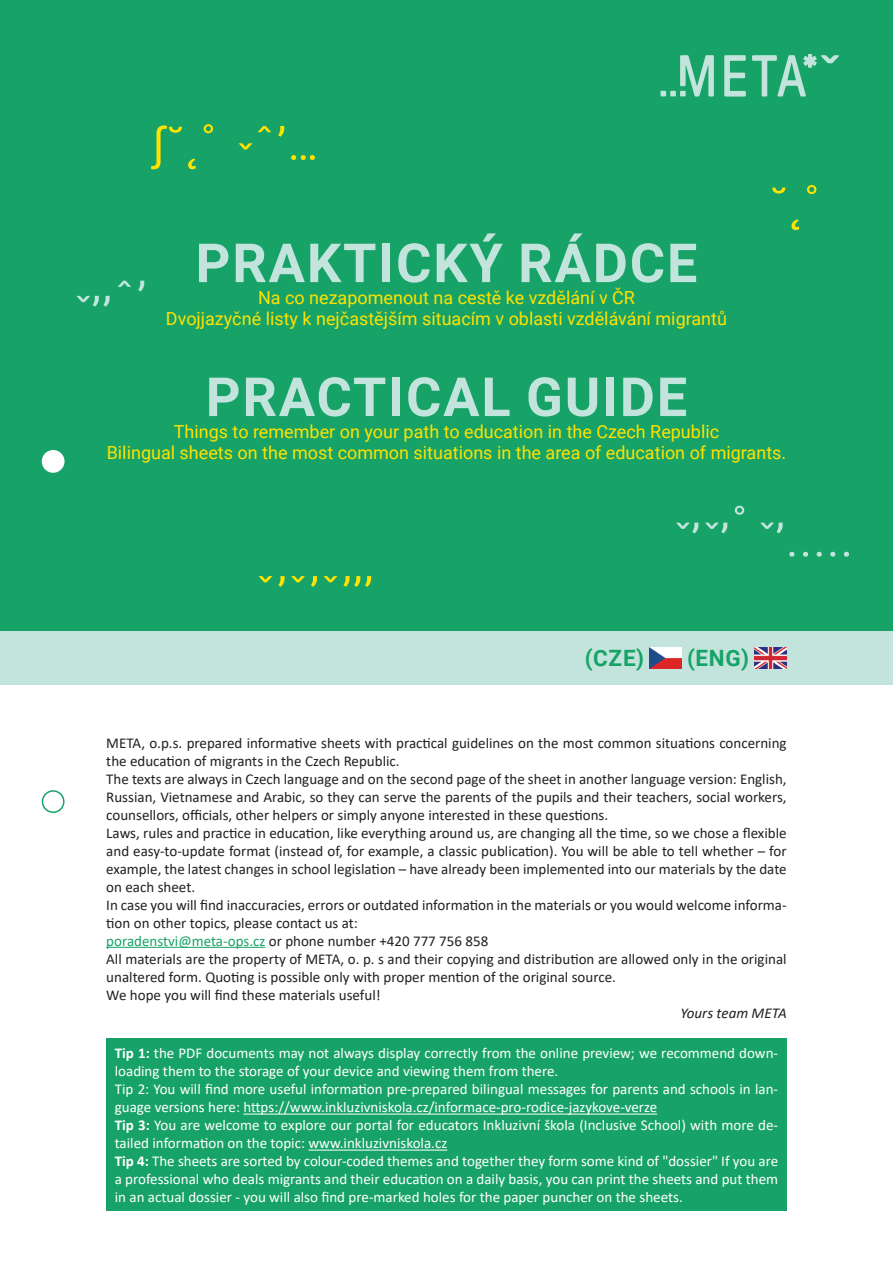
<style>
.page{position:relative;width:893px;height:1263px;background:#fff}
.page>*{position:absolute;margin:0;border:0;box-sizing:border-box;transform-origin:0 0}
.t1{font:700 54px "Roboto";letter-spacing:.035em;color:#c2e4dc}
.t2{font:700 22.5px "Roboto";color:#17a367}
.t3{font:18px/21.6px "Roboto";color:#ffe201;text-align:center}
.t4{font:15px/18px "Calibri";color:#231f20}
.t5{font:15px/18px "Calibri";color:#fff}
.t6{font:italic 15px "Calibri";color:#231f20}
.s1{color:#17a367}
.s2{font-weight:700}
</style>
<div class="page">
<div style="left:0;top:0;width:893px;height:631px;background:#17a367"></div>
<div style="left:43px;top:451px;width:21px;height:21px;background:#fff;border-radius:50%"></div>
<div style="left:42px;top:450px;width:23px;height:23px;border:2px solid #fff;border-radius:50%"></div>
<div style="left:42px;top:790px;width:23px;height:23px;border:2px solid #17a367;border-radius:50%"></div>
<svg style="left:724px;top:55px;width:22px;height:42px"></svg>
<svg style="left:752px;top:54px;width:87px;height:43px"></svg>
<svg style="left:660px;top:55px;width:54px;height:42px"></svg>
<svg style="left:151px;top:125px;width:31px;height:44px"></svg>
<svg style="left:188px;top:158px;width:8px;height:11px"></svg>
<svg style="left:204px;top:124px;width:9px;height:9px"></svg>
<svg style="left:239px;top:143px;width:13px;height:6px"></svg>
<svg style="left:258px;top:126px;width:13px;height:6px"></svg>
<svg style="left:278px;top:126px;width:6px;height:11px"></svg>
<svg style="left:291px;top:155px;width:24px;height:5px"></svg>
<svg style="left:676px;top:523px;width:22px;height:10px"></svg>
<svg style="left:705px;top:523px;width:22px;height:10px"></svg>
<svg style="left:735px;top:506px;width:9px;height:9px"></svg>
<svg style="left:760px;top:523px;width:23px;height:10px"></svg>
<svg style="left:789px;top:552px;width:5px;height:5px"></svg>
<svg style="left:803px;top:552px;width:5px;height:5px"></svg>
<svg style="left:817px;top:552px;width:5px;height:5px"></svg>
<svg style="left:830px;top:552px;width:5px;height:5px"></svg>
<svg style="left:844px;top:552px;width:5px;height:5px"></svg>
<svg style="left:77px;top:296px;width:33px;height:11px"></svg>
<svg style="left:118px;top:281px;width:13px;height:6px"></svg>
<svg style="left:138px;top:281px;width:6px;height:10px"></svg>
<svg style="left:772px;top:188px;width:13px;height:6px"></svg>
<svg style="left:791px;top:219px;width:8px;height:11px"></svg>
<svg style="left:807px;top:185px;width:9px;height:9px"></svg>
<div style="left:0;top:631px;width:893px;height:54px;background:#c2e4dc"></div>
<svg style="left:259px;top:576px;width:13px;height:6px"></svg>
<svg style="left:278px;top:576px;width:6px;height:11px"></svg>
<svg style="left:291px;top:576px;width:14px;height:6px"></svg>
<svg style="left:311px;top:576px;width:6px;height:11px"></svg>
<svg style="left:324px;top:576px;width:13px;height:6px"></svg>
<svg style="left:343px;top:576px;width:28px;height:11px"></svg>
<hr style="left:106px;top:947px;width:159px;height:1px;background:#17a367">
<div style="left:106px;top:1038px;width:681px;height:173px;background:#17a367"></div>
<hr style="left:243px;top:1113px;width:414px;height:1px;background:#fff">
<hr style="left:308px;top:1149px;width:139px;height:1px;background:#fff">
<img style="left:650px;top:647px;width:31px;height:21px">
<img style="left:755px;top:647px;width:32px;height:21px">
<h1 class="t1" style="left:196px;top:225px;width:503px">PRAKTICKÝ RÁDCE</h1>
<p class="t3" style="left:166px;top:286px;width:563px">Na co nezapomenout na cestě ke vzdělání v ČR<br>Dvojjazyčné listy k nejčastějším situacím v oblasti vzdělávání migrantů</p>
<h1 class="t1" style="left:206px;top:359px;width:483px">PRACTICAL GUIDE</h1>
<p class="t3" style="left:107px;top:420px;width:681px">Things to remember on your path to education in the Czech Republic<br>Bilingual sheets on the most common situations in the area of education of migrants.</p>
<h2 class="t2" style="left:585px;top:642px;width:61px">(CZE)</h2>
<h2 class="t2" style="left:687px;top:642px;width:64px">(ENG)</h2>
<p class="t4" style="left:106px;top:733px;width:682px">META, o.p.s. prepared informative sheets with practical guidelines on the most common situations concerning the education of migrants in the Czech Republic.<br>The texts are always in Czech language and on the second page of the sheet in another language version: English, Russian, Vietnamese and Arabic, so they can serve the parents of the pupils and their teachers, social workers, counsellors, officials, other helpers or simply anyone interested in these questions.<br>Laws, rules and practice in education, like everything around us, are changing all the time, so we chose a flexible and easy-to-update format (instead of, for example, a classic publication). You will be able to tell whether – for example, the latest changes in school legislation – have already been implemented into our materials by the date on each sheet.<br>In case you will find inaccuracies, errors or outdated information in the materials or you would welcome informa&shy;tion on other topics, please contact us at:<br><span class="s1">poradenstvi@meta-ops.cz</span> or phone number +420 777 756 858<br>All materials are the property of META, o. p. s and their copying and distribution are allowed only in the original unaltered form. Quoting is possible only with proper mention of the original source.<br>We hope you will find these materials useful!</p>
<p class="t6" style="left:681px;top:1002px;width:108px">Yours team META</p>
<p class="t5" style="left:115px;top:1044px;width:665px"><span class="s2">Tip 1:</span> the PDF documents may not always display correctly from the online preview; we recommend down&shy;loading them to the storage of your device and viewing them from there.<br>Tip 2: You will find more useful information pre-prepared bilingual messages for parents and schools in lan&shy;guage versions here: https://www.inkluzivniskola.cz/informace-pro-rodice-jazykove-verze<br><span class="s2">Tip 3:</span> You are welcome to explore our portal for educators Inkluzivní škola (Inclusive School) with more de&shy;tailed information on the topic: www.inkluzivniskola.cz<br><span class="s2">Tip 4:</span> The sheets are sorted by colour-coded themes and together they form some kind of "dossier" If you are a professional who deals migrants and their education on a daily basis, you can print the sheets and put them in an actual dossier - you will also find pre-marked holes for the paper puncher on the sheets.</p>
</div>
